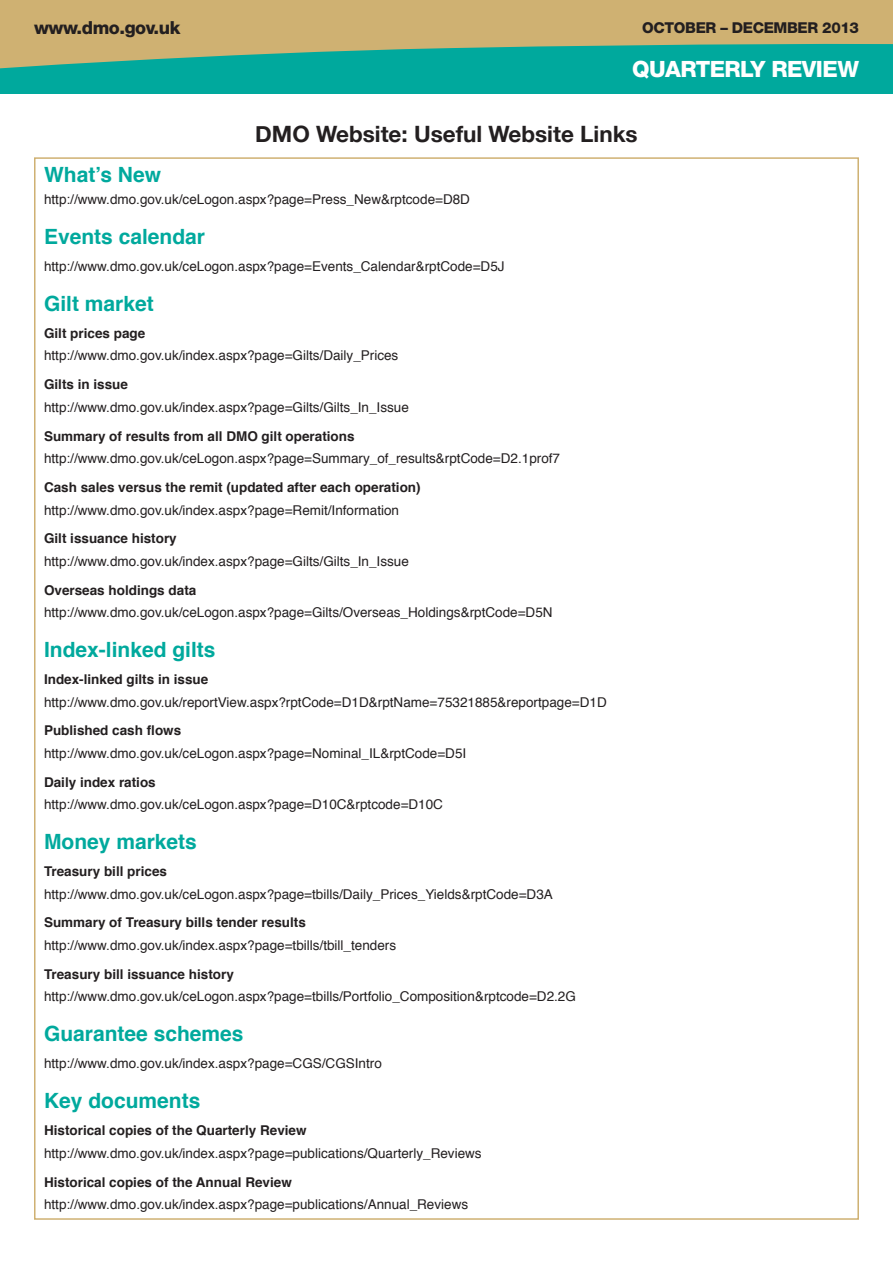
<style>
.page{position:relative;width:893px;height:1263px;background:#fff}
.page>*{position:absolute;margin:0;border:0;box-sizing:border-box;transform-origin:0 0}
.t1{font:700 22.5px "Helvetica Neue";color:#231f20}
.t2{font:800 22.5px "Helvetica Neue";letter-spacing:-.025em;color:#fff}
.t3{font:700 21px "Helvetica";color:#00a99d}
.t4{font:800 18px "Helvetica Neue";letter-spacing:-.025em;color:#231f20}
.t5{font:800 15px "Helvetica Neue";letter-spacing:-.025em;color:#231f20}
.t6{font:13.5px "Helvetica";color:#231f20}
.t7{font:700 13.5px "Helvetica";color:#231f20}
</style>
<div class="page">
<div style="left:0;top:40px;width:893px;height:54px;background:#00a99d"></div>
<svg style="left:0;top:0;width:893px;height:69px;fill:#cfb172"></svg>
<h3 class="t4" style="left:34px;top:21px;width:148px">www.dmo.gov.uk</h3>
<p class="t5" style="left:642px;top:23px;width:218px">OCTOBER – DECEMBER 2013</p>
<h1 class="t2" style="left:632px;top:61px;width:228px">QUARTERLY REVIEW</h1>
<h1 class="t1" style="left:255px;top:120px;width:384px">DMO Website: Useful Website Links</h1>
<h2 class="t3" style="left:44px;top:165px;width:119px">What’s New</h2>
<p class="t6" style="left:44px;top:194px;width:428px">http://www.dmo.gov.uk/ceLogon.aspx?page=Press_New&amp;rptcode=D8D</p>
<h2 class="t3" style="left:44px;top:228px;width:163px">Events calendar</h2>
<p class="t6" style="left:44px;top:261px;width:462px">http://www.dmo.gov.uk/ceLogon.aspx?page=Events_Calendar&amp;rptCode=D5J</p>
<h2 class="t3" style="left:44px;top:295px;width:111px">Gilt market</h2>
<p class="t7" style="left:44px;top:327px;width:103px">Gilt prices page</p>
<p class="t6" style="left:44px;top:350px;width:356px">http://www.dmo.gov.uk/index.aspx?page=Gilts/Daily_Prices</p>
<p class="t7" style="left:44px;top:379px;width:86px">Gilts in issue</p>
<p class="t6" style="left:44px;top:401px;width:366px">http://www.dmo.gov.uk/index.aspx?page=Gilts/Gilts_In_Issue</p>
<p class="t7" style="left:44px;top:430px;width:312px">Summary of results from all DMO gilt operations</p>
<p class="t6" style="left:44px;top:453px;width:518px">http://www.dmo.gov.uk/ceLogon.aspx?page=Summary_of_results&amp;rptCode=D2.1prof7</p>
<p class="t7" style="left:44px;top:482px;width:378px">Cash sales versus the remit (updated after each operation)</p>
<p class="t6" style="left:44px;top:504px;width:357px">http://www.dmo.gov.uk/index.aspx?page=Remit/Information</p>
<p class="t7" style="left:44px;top:533px;width:134px">Gilt issuance history</p>
<p class="t6" style="left:44px;top:555px;width:366px">http://www.dmo.gov.uk/index.aspx?page=Gilts/Gilts_In_Issue</p>
<p class="t7" style="left:44px;top:584px;width:154px">Overseas holdings data</p>
<p class="t6" style="left:44px;top:607px;width:510px">http://www.dmo.gov.uk/ceLogon.aspx?page=Gilts/Overseas_Holdings&amp;rptCode=D5N</p>
<h2 class="t3" style="left:44px;top:641px;width:173px">Index-linked gilts</h2>
<p class="t7" style="left:44px;top:674px;width:166px">Index-linked gilts in issue</p>
<p class="t6" style="left:44px;top:696px;width:564px">http://www.dmo.gov.uk/reportView.aspx?rptCode=D1D&amp;rptName=75321885&amp;reportpage=D1D</p>
<p class="t7" style="left:44px;top:725px;width:139px">Published cash flows</p>
<p class="t6" style="left:44px;top:747px;width:424px">http://www.dmo.gov.uk/ceLogon.aspx?page=Nominal_IL&amp;rptCode=D5I</p>
<p class="t7" style="left:44px;top:776px;width:113px">Daily index ratios</p>
<p class="t6" style="left:44px;top:799px;width:401px">http://www.dmo.gov.uk/ceLogon.aspx?page=D10C&amp;rptcode=D10C</p>
<h2 class="t3" style="left:44px;top:833px;width:154px">Money markets</h2>
<p class="t7" style="left:44px;top:866px;width:125px">Treasury bill prices</p>
<p class="t6" style="left:44px;top:888px;width:510px">http://www.dmo.gov.uk/ceLogon.aspx?page=tbills/Daily_Prices_Yields&amp;rptCode=D3A</p>
<p class="t7" style="left:44px;top:917px;width:263px">Summary of Treasury bills tender results</p>
<p class="t6" style="left:44px;top:939px;width:354px">http://www.dmo.gov.uk/index.aspx?page=tbills/tbill_tenders</p>
<p class="t7" style="left:44px;top:968px;width:191px">Treasury bill issuance history</p>
<p class="t6" style="left:44px;top:991px;width:533px">http://www.dmo.gov.uk/ceLogon.aspx?page=tbills/Portfolio_Composition&amp;rptcode=D2.2G</p>
<h2 class="t3" style="left:44px;top:1025px;width:201px">Guarantee schemes</h2>
<p class="t6" style="left:44px;top:1058px;width:339px">http://www.dmo.gov.uk/index.aspx?page=CGS/CGSIntro</p>
<h2 class="t3" style="left:44px;top:1092px;width:158px">Key documents</h2>
<p class="t7" style="left:44px;top:1125px;width:264px">Historical copies of the Quarterly Review</p>
<p class="t6" style="left:44px;top:1147px;width:439px">http://www.dmo.gov.uk/index.aspx?page=publications/Quarterly_Reviews</p>
<p class="t7" style="left:44px;top:1176px;width:249px">Historical copies of the Annual Review</p>
<p class="t6" style="left:44px;top:1198px;width:426px">http://www.dmo.gov.uk/index.aspx?page=publications/Annual_Reviews</p>
</div>
